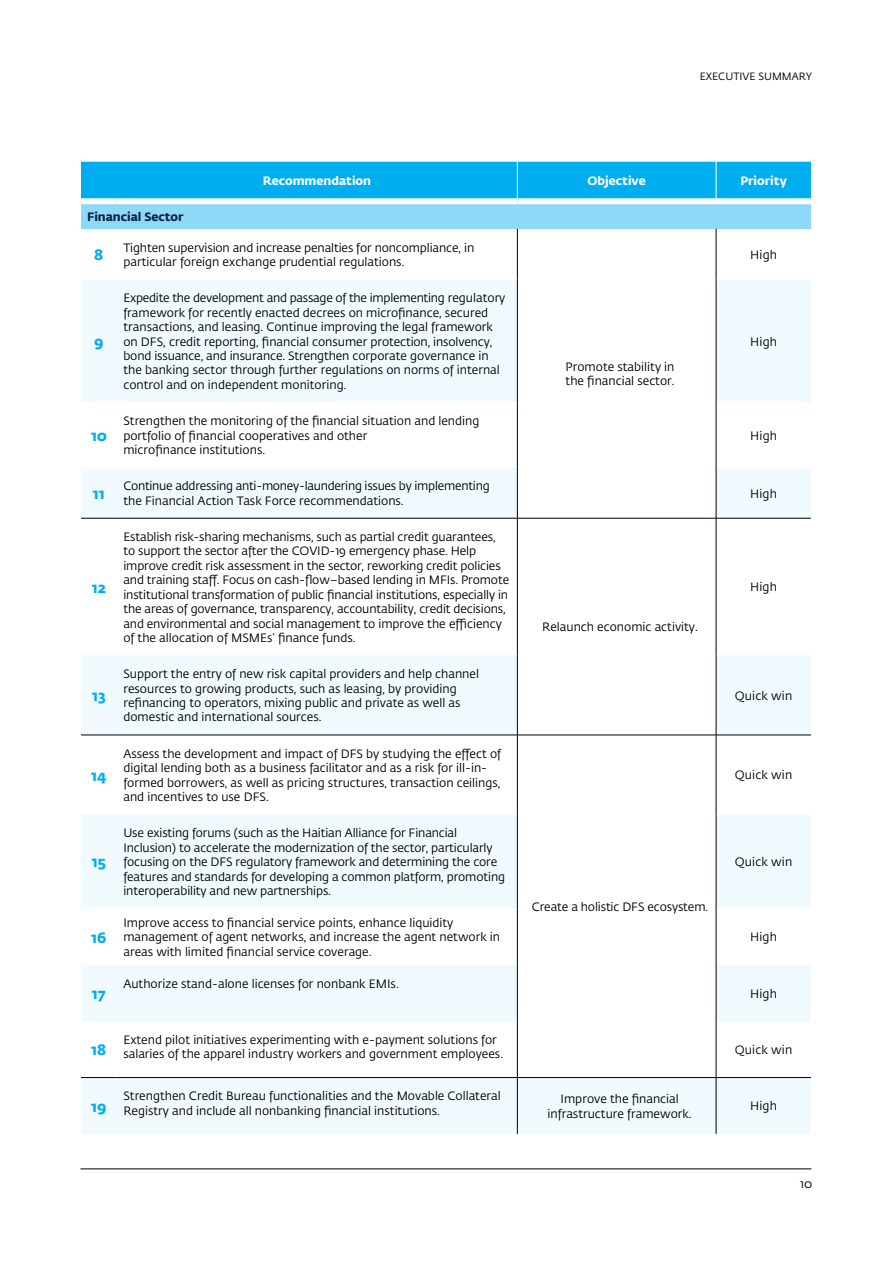
<style>
.page{position:relative;width:893px;height:1263px;background:#fff}
.page>*{position:absolute;margin:0;border:0;box-sizing:border-box;transform-origin:0 0}
.t1{font:700 15px "Fedra Sans Std";color:#00aeef}
.t2{font:12px/14.4px "Fedra Sans Std";color:#000}
.t3{font:12px/14.4px "Fedra Sans Std";letter-spacing:-.02em;color:#000}
.t4{font:700 12px "Fedra Sans Std";color:#fff}
.t5{font:700 12px "Fedra Sans Std";color:#072241}
.t6{font:10.5px "Fedra Sans Std";color:#000}
</style>
<div class="page">
<hr style="left:80px;top:1168px;width:731px;height:1px;background:#000">
<div style="left:81px;top:162px;width:730px;height:36px;background:#00aeef"></div>
<div style="left:81px;top:201px;width:730px;height:28px;background:#8ed8f8"></div>
<svg style="left:81px;top:279px;width:730px;height:239px;fill:#f1fafe"></svg>
<svg style="left:81px;top:655px;width:730px;height:479px"></svg>
<hr style="left:517px;top:229px;width:1px;height:50px;background:#000">
<hr style="left:716px;top:229px;width:1px;height:50px;background:#000">
<hr style="left:517px;top:279px;width:1px;height:123px;background:#000">
<hr style="left:716px;top:279px;width:1px;height:123px;background:#000">
<hr style="left:517px;top:402px;width:1px;height:65px;background:#000">
<hr style="left:716px;top:402px;width:1px;height:65px;background:#000">
<hr style="left:517px;top:467px;width:1px;height:51px;background:#000">
<hr style="left:716px;top:467px;width:1px;height:51px;background:#000">
<hr style="left:517px;top:518px;width:1px;height:137px;background:#000">
<hr style="left:716px;top:518px;width:1px;height:137px;background:#000">
<hr style="left:517px;top:655px;width:1px;height:80px;background:#000">
<hr style="left:716px;top:655px;width:1px;height:80px;background:#000">
<hr style="left:517px;top:735px;width:1px;height:79px;background:#000">
<hr style="left:716px;top:735px;width:1px;height:79px;background:#000">
<hr style="left:517px;top:814px;width:1px;height:94px;background:#000">
<hr style="left:716px;top:814px;width:1px;height:94px;background:#000">
<hr style="left:517px;top:908px;width:1px;height:57px;background:#000">
<hr style="left:716px;top:908px;width:1px;height:57px;background:#000">
<hr style="left:517px;top:965px;width:1px;height:56px;background:#000">
<hr style="left:716px;top:965px;width:1px;height:56px;background:#000">
<hr style="left:517px;top:1021px;width:1px;height:56px;background:#000">
<hr style="left:716px;top:1021px;width:1px;height:56px;background:#000">
<hr style="left:517px;top:1078px;width:1px;height:56px;background:#000">
<hr style="left:716px;top:1078px;width:1px;height:56px;background:#000">
<hr style="left:517px;top:162px;width:1px;height:36px;background:#fff">
<hr style="left:716px;top:162px;width:1px;height:36px;background:#fff">
<div style="left:81px;top:198px;width:36px;height:6px;background:#fff"></div>
<div style="left:117px;top:198px;width:400px;height:6px;background:#fff"></div>
<div style="left:517px;top:198px;width:199px;height:6px;background:#fff"></div>
<div style="left:716px;top:198px;width:95px;height:6px;background:#fff"></div>
<hr style="left:81px;top:518px;width:36px;height:1px;background:#000">
<hr style="left:117px;top:518px;width:400px;height:1px;background:#000">
<hr style="left:517px;top:518px;width:199px;height:1px;background:#000">
<hr style="left:716px;top:518px;width:95px;height:1px;background:#000">
<hr style="left:81px;top:735px;width:36px;height:1px;background:#000">
<hr style="left:117px;top:735px;width:400px;height:1px;background:#000">
<hr style="left:517px;top:735px;width:199px;height:1px;background:#000">
<hr style="left:716px;top:735px;width:95px;height:1px;background:#000">
<hr style="left:81px;top:1077px;width:36px;height:1px;background:#000">
<hr style="left:117px;top:1077px;width:400px;height:1px;background:#000">
<hr style="left:517px;top:1077px;width:199px;height:1px;background:#000">
<hr style="left:716px;top:1077px;width:95px;height:1px;background:#000">
<p class="t6" style="left:700px;top:70px;width:114px">EXECUTIVE SUMMARY</p>
<p class="t4" style="left:263px;top:173px;width:110px">Recommendation</p>
<p class="t4" style="left:588px;top:173px;width:60px">Objective</p>
<p class="t4" style="left:740px;top:173px;width:48px">Priority</p>
<p class="t5" style="left:87px;top:209px;width:98px">Financial Sector</p>
<p class="t1" style="left:94px;top:245px;width:11px">8</p>
<p class="t2" style="left:123px;top:240px;width:352px">Tighten supervision and increase penalties for noncompliance, in particular foreign exchange prudential regulations.</p>
<p class="t1" style="left:94px;top:332px;width:11px">9</p>
<p class="t1" style="left:91px;top:426px;width:17px">10</p>
<p class="t2" style="left:123px;top:291px;width:384px">Expedite the development and passage of the implementing regulatory framework for recently enacted decrees on microfinance, secured transactions, and leasing. Continue improving the legal framework on DFS, credit reporting, financial consumer protection, insolvency, bond issuance, and insurance. Strengthen corporate governance in the banking sector through further regulations on norms of internal control and on independent monitoring.</p>
<p class="t2" style="left:123px;top:414px;width:357px">Strengthen the monitoring of the financial situation and lending portfolio of financial cooperatives and other<br>microfinance institutions.</p>
<p class="t2" style="left:566px;top:360px;width:110px">Promote stability in the financial sector.</p>
<p class="t2" style="left:750px;top:248px;width:28px">High</p>
<p class="t2" style="left:750px;top:334px;width:28px">High</p>
<p class="t2" style="left:750px;top:428px;width:28px">High</p>
<p class="t1" style="left:93px;top:484px;width:14px">11</p>
<p class="t3" style="left:123px;top:479px;width:368px">Continue addressing anti-money-laundering issues by implementing the Financial Action Task Force recommendations.</p>
<p class="t2" style="left:750px;top:486px;width:28px">High</p>
<p class="t1" style="left:92px;top:578px;width:16px">12</p>
<p class="t2" style="left:123px;top:530px;width:387px">Establish risk-sharing mechanisms, such as partial credit guarantees, to support the sector after the COVID-19 emergency phase. Help improve credit risk assessment in the sector, reworking credit policies and training staff. Focus on cash-flow–based lending in MFIs. Promote institutional transformation of public financial institutions, especially in the areas of governance, transparency, accountability, credit decisions, and environmental and social management to improve the efficiency of the allocation of MSMEs’ finance funds.</p>
<p class="t2" style="left:542px;top:620px;width:157px">Relaunch economic activity.</p>
<p class="t2" style="left:750px;top:580px;width:28px">High</p>
<p class="t1" style="left:92px;top:686px;width:15px">13</p>
<p class="t2" style="left:123px;top:667px;width:357px">Support the entry of new risk capital providers and help channel resources to growing products, such as leasing, by providing refinancing to operators, mixing public and private as well as domestic and international sources.</p>
<p class="t2" style="left:735px;top:689px;width:59px">Quick win</p>
<p class="t1" style="left:91px;top:766px;width:17px">14</p>
<p class="t2" style="left:123px;top:747px;width:379px">Assess the development and impact of DFS by studying the effect of digital lending both as a business facilitator and as a risk for ill-in&shy;formed borrowers, as well as pricing structures, transaction ceilings, and incentives to use DFS.</p>
<p class="t2" style="left:735px;top:768px;width:59px">Quick win</p>
<p class="t1" style="left:92px;top:852px;width:16px">15</p>
<p class="t2" style="left:123px;top:826px;width:383px">Use existing forums (such as the Haitian Alliance for Financial Inclusion) to accelerate the modernization of the sector, particularly focusing on the DFS regulatory framework and determining the core features and standards for developing a common platform, promoting interoperability and new partnerships.</p>
<p class="t2" style="left:735px;top:855px;width:59px">Quick win</p>
<p class="t2" style="left:532px;top:900px;width:178px">Create a holistic DFS ecosystem.</p>
<p class="t1" style="left:91px;top:927px;width:17px">16</p>
<p class="t2" style="left:123px;top:916px;width:378px">Improve access to financial service points, enhance liquidity management of agent networks, and increase the agent network in areas with limited financial service coverage.</p>
<p class="t2" style="left:750px;top:930px;width:28px">High</p>
<p class="t1" style="left:92px;top:984px;width:15px">17</p>
<p class="t2" style="left:123px;top:976px;width:277px">Authorize stand-alone licenses for nonbank EMIs.</p>
<p class="t2" style="left:750px;top:986px;width:28px">High</p>
<p class="t1" style="left:91px;top:1040px;width:17px">18</p>
<p class="t2" style="left:123px;top:1033px;width:381px">Extend pilot initiatives experimenting with e-payment solutions for salaries of the apparel industry workers and government employees.</p>
<p class="t2" style="left:735px;top:1043px;width:59px">Quick win</p>
<p class="t1" style="left:91px;top:1096px;width:17px">19</p>
<p class="t2" style="left:123px;top:1089px;width:379px">Strengthen Credit Bureau functionalities and the Movable Collateral<br>Registry and include all nonbanking financial institutions.</p>
<p class="t2" style="left:548px;top:1092px;width:146px;text-align:center">Improve the financial infrastructure framework.</p>
<p class="t2" style="left:750px;top:1099px;width:28px">High</p>
<p class="t2" style="left:800px;top:1176px;width:14px">10</p>
</div>
